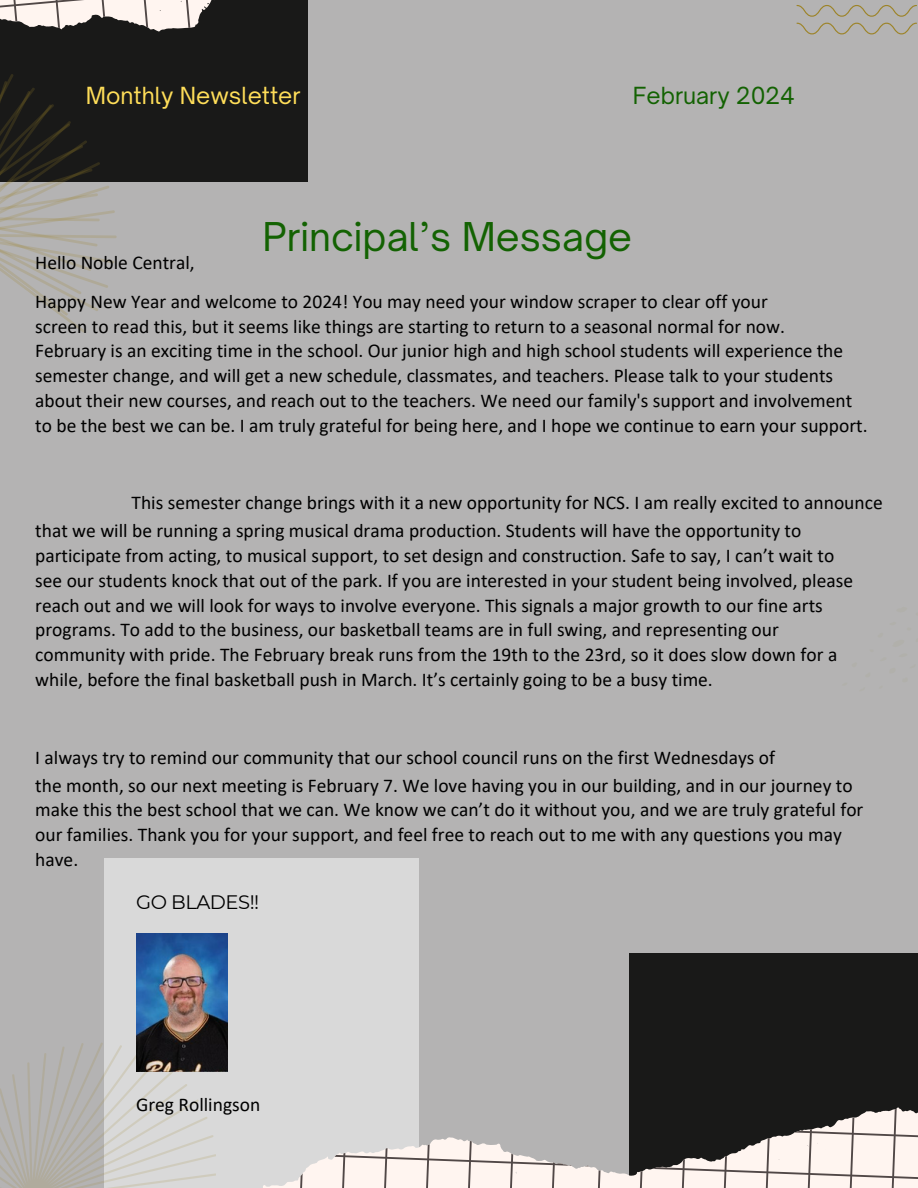
<style>
.page{position:relative;width:918px;height:1188px;background:#b4b3b3}
.page>*{position:absolute;margin:0;border:0;box-sizing:border-box;transform-origin:0 0}
.t1{font:37.95px "Open Sauce One";color:#136202}
.t2{font:22.5px "Open Sauce One";color:#ffde59}
.t3{font:22.5px "Open Sauce One";color:#136202}
.t4{font:19.5px "Calibri";color:#000}
.t5{font:19.5px "Montserrat";letter-spacing:-.025em;color:#000}
</style>
<div class="page">
<div style="left:0;top:0;width:307px;height:182px;background:#191918"></div>
<svg style="left:165px;top:0;width:143px;height:55px"></svg>
<div style="left:105px;top:858px;width:314px;height:330px;background:#d9d9d9"></div>
<div style="left:629px;top:953px;width:289px;height:235px;background:#191918"></div>
<svg style="left:263px;top:1107px;width:655px;height:81px"></svg>
<svg style="left:797px;top:5px;width:120px;height:29px"></svg>
<svg style="left:0;top:0;width:165px;height:8px"></svg>
<svg style="left:0;top:1043px;width:216px;height:145px"></svg>
<svg style="left:0;top:8px;width:181px;height:325px"></svg>
<img style="left:136px;top:933px;width:91px;height:139px">
<p class="t2" style="left:86px;top:81px;width:216px">Monthly Newsletter</p>
<p class="t3" style="left:633px;top:81px;width:164px">February 2024</p>
<p class="t1" style="left:263px;top:213px;width:371px">Principal’s Message</p>
<p class="t4" style="left:35px;top:254px;width:161px">Hello Noble Central,</p>
<h2 class="t4" style="left:35px;top:293px;width:734px">Happy New Year and welcome to 2024! You may need your window scraper to clear off your</h2>
<h2 class="t4" style="left:35px;top:318px;width:751px">screen to read this, but it seems like things are starting to return to a seasonal normal for now.</h2>
<h1 class="t4" style="left:35px;top:343px;width:809px">February is an exciting time in the school. Our junior high and high school students will experience the</h1>
<p class="t4" style="left:35px;top:368px;width:799px">semester change, and will get a new schedule, classmates, and teachers. Please talk to your students</p>
<p class="t4" style="left:35px;top:392px;width:819px">about their new courses, and reach out to the teachers. We need our family's support and involvement</p>
<p class="t4" style="left:35px;top:417px;width:834px">to be the best we can be. I am truly grateful for being here, and I hope we continue to earn your support.</p>
<p class="t4" style="left:132px;top:495px;width:753px">This semester change brings with it a new opportunity for NCS. I am really excited to announce</p>
<p class="t4" style="left:35px;top:523px;width:768px">that we will be running a spring musical drama production. Students will have the opportunity to</p>
<p class="t4" style="left:35px;top:548px;width:801px">participate from acting, to musical support, to set design and construction. Safe to say, I can’t wait to</p>
<p class="t4" style="left:35px;top:572px;width:819px">see our students knock that out of the park. If you are interested in your student being involved, please</p>
<p class="t4" style="left:35px;top:597px;width:789px">reach out and we will look for ways to involve everyone. This signals a major growth to our fine arts</p>
<p class="t4" style="left:35px;top:622px;width:745px">programs. To add to the business, our basketball teams are in full swing, and representing our</p>
<p class="t4" style="left:35px;top:647px;width:804px">community with pride. The February break runs from the 19th to the 23rd, so it does slow down for a</p>
<p class="t4" style="left:35px;top:671px;width:679px">while, before the final basketball push in March. It’s certainly going to be a busy time.</p>
<p class="t4" style="left:35px;top:749px;width:741px">I always try to remind our community that our school council runs on the first Wednesdays of</p>
<p class="t4" style="left:35px;top:777px;width:819px">the month, so our next meeting is February 7. We love having you in our building, and in our journey to</p>
<p class="t4" style="left:35px;top:802px;width:830px">make this the best school that we can. We know we can’t do it without you, and we are truly grateful for</p>
<p class="t4" style="left:35px;top:827px;width:808px">our families. Thank you for your support, and feel free to reach out to me with any questions you may</p>
<p class="t4" style="left:35px;top:851px;width:44px">have.</p>
<p class="t5" style="left:136px;top:890px;width:125px">GO BLADES!!</p>
<p class="t4" style="left:136px;top:1096px;width:126px">Greg Rollingson</p>
</div>
